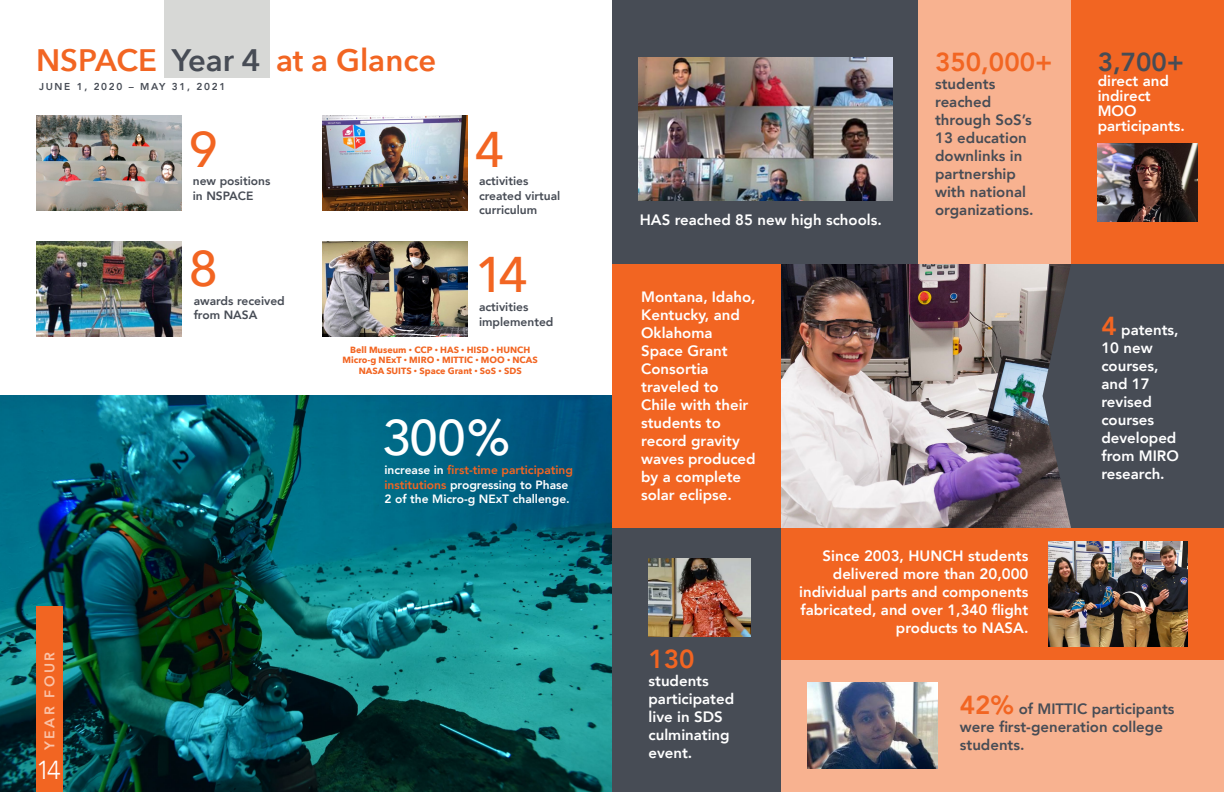
<style>
.page{position:relative;width:1224px;height:792px;background:#fff}
.page>*{position:absolute;margin:0;border:0;box-sizing:border-box;transform-origin:0 0}
.t1{font:500 50px "Avenir Next";color:#f26522}
.t2{font:500 50px "Avenir Next";color:#fff}
.t3{font:600 31px "Avenir Next";color:#f26522}
.t4{font:800 26px "Avenir";color:#f26522}
.t5{font:800 26px "Avenir";color:#474c55}
.t6{font:300 26px "Avenir";color:#fff}
.t7{font:800 15px/18px "Avenir";color:#fff}
.t8{font:800 15px/18px "Avenir";color:#474c55}
.t9{font:800 14px "Avenir";letter-spacing:.17em;color:#fac2a7}
.t10{font:800 12px/14.4px "Avenir";color:#474c55}
.t11{font:800 12px/14.4px "Avenir";color:#fff}
.t12{font:800 10px "Avenir";letter-spacing:.17em;color:#474c55}
.t13{font:700 9px/10.8px "Avenir Next";color:#f26522;text-align:center}
.s1{color:#474c55}
.s2{color:#f26522}
.s3{font-size:26px;color:#f26522}
</style>
<div class="page">
<div style="left:164px;top:0;width:105px;height:78px;background:#d7d8d6"></div>
<img style="left:36px;top:116px;width:145px;height:95px">
<img style="left:322px;top:116px;width:145px;height:95px">
<img style="left:36px;top:242px;width:145px;height:95px">
<img style="left:322px;top:242px;width:145px;height:95px">
<div style="left:612px;top:0;width:306px;height:264px;background:#474c55"></div>
<img style="left:780px;top:264px;width:263px;height:264px">
<div style="left:918px;top:0;width:153px;height:264px;background:#f8b290"></div>
<div style="left:1071px;top:0;width:153px;height:264px;background:#f26522"></div>
<div style="left:612px;top:264px;width:168px;height:264px;background:#f26522"></div>
<svg style="left:1043px;top:264px;width:181px;height:264px;background:#494d55"></svg>
<div style="left:780px;top:660px;width:444px;height:132px;background:#f8b290"></div>
<div style="left:780px;top:528px;width:444px;height:132px;background:#f26522"></div>
<div style="left:612px;top:528px;width:168px;height:264px;background:#474c55"></div>
<img style="left:1048px;top:542px;width:140px;height:105px">
<img style="left:639px;top:57px;width:253px;height:144px">
<img style="left:1098px;top:144px;width:99px;height:78px">
<img style="left:808px;top:683px;width:130px;height:85px">
<img style="left:649px;top:559px;width:102px;height:77px">
<img style="left:0;top:396px;width:612px;height:396px">
<div style="left:36px;top:606px;width:27px;height:186px;background:#f26522"></div>
<h2 class="t3" style="left:36px;top:34px;width:402px">NSPACE <span class="s1">Year 4</span> at a Glance</h2>
<p class="t12" style="left:39px;top:78px;width:188px">JUNE 1, 2020 – MAY 31, 2021</p>
<h1 class="t1" style="left:188px;top:107px;width:31px">9</h1>
<p class="t10" style="left:193px;top:174px;width:79px">new positions in NSPACE</p>
<h1 class="t1" style="left:188px;top:226px;width:31px">8</h1>
<p class="t10" style="left:194px;top:293px;width:93px">awards received from NASA</p>
<h1 class="t1" style="left:475px;top:107px;width:31px">4</h1>
<p class="t10" style="left:479px;top:174px;width:83px">activities created virtual curriculum</p>
<h1 class="t1" style="left:475px;top:233px;width:55px">14</h1>
<p class="t10" style="left:479px;top:300px;width:76px">activities implemented</p>
<p class="t13" style="left:343px;top:344px;width:197px">Bell Museum <sup>.</sup> CCP <sup>.</sup> HAS <sup>.</sup> HISD <sup>.</sup> HUNCH<br>Micro-g NExT <sup>.</sup> MIRO <sup>.</sup> MITTIC <sup>.</sup> MOO <sup>.</sup> NCAS<br>NASA SUITS <sup>.</sup> Space Grant <sup>.</sup> SoS <sup>.</sup> SDS</p>
<h1 class="t2" style="left:382px;top:395px;width:129px">300%</h1>
<p class="t9" style="left:39px;top:750px;width:100px;rotate:-90deg">YEAR FOUR</p>
<h3 class="t6" style="left:36px;top:754px;width:26px">14</h3>
<p class="t11" style="left:384px;top:463px;width:190px">increase in <span class="s2">first-time participating institutions</span> progressing to Phase<br>2 of the Micro-g NExT challenge.</p>
<p class="t7" style="left:640px;top:210px;width:244px">HAS reached 85 new high schools.</p>
<p class="t7" style="left:641px;top:288px;width:116px">Montana, Idaho,<br>Kentucky, and<br>Oklahoma<br>Space Grant<br>Consortia traveled to<br>Chile with their students to record gravity waves produced by a complete solar eclipse.</p>
<h3 class="t4" style="left:935px;top:42px;width:119px">350,000+</h3>
<p class="t8" style="left:935px;top:75px;width:100px">students reached through SoS’s<br>13 education downlinks in partnership with national organizations.</p>
<p class="t7" style="left:799px;top:547px;width:231px;text-align:right">Since 2003, HUNCH students delivered more than 20,000 individual parts and components fabricated, and over 1,340 flight products to NASA.</p>
<h3 class="t5" style="left:1098px;top:42px;width:88px">3,700+</h3>
<p class="t7" style="left:1098px;top:73px;width:89px;line-height:15px">direct and indirect<br>MOO participants.</p>
<p class="t7" style="left:1101px;top:321px;width:79px"><span class="s3">4</span> patents,<br>10 new courses, and 17 revised courses developed from MIRO research.</p>
<h3 class="t4" style="left:649px;top:639px;width:48px">130</h3>
<p class="t7" style="left:649px;top:672px;width:87px">students participated live in SDS culminating event.</p>
<p class="t8" style="left:960px;top:700px;width:216px"><span class="s3">42%</span> of MITTIC participants were first-generation college students.</p>
</div>
